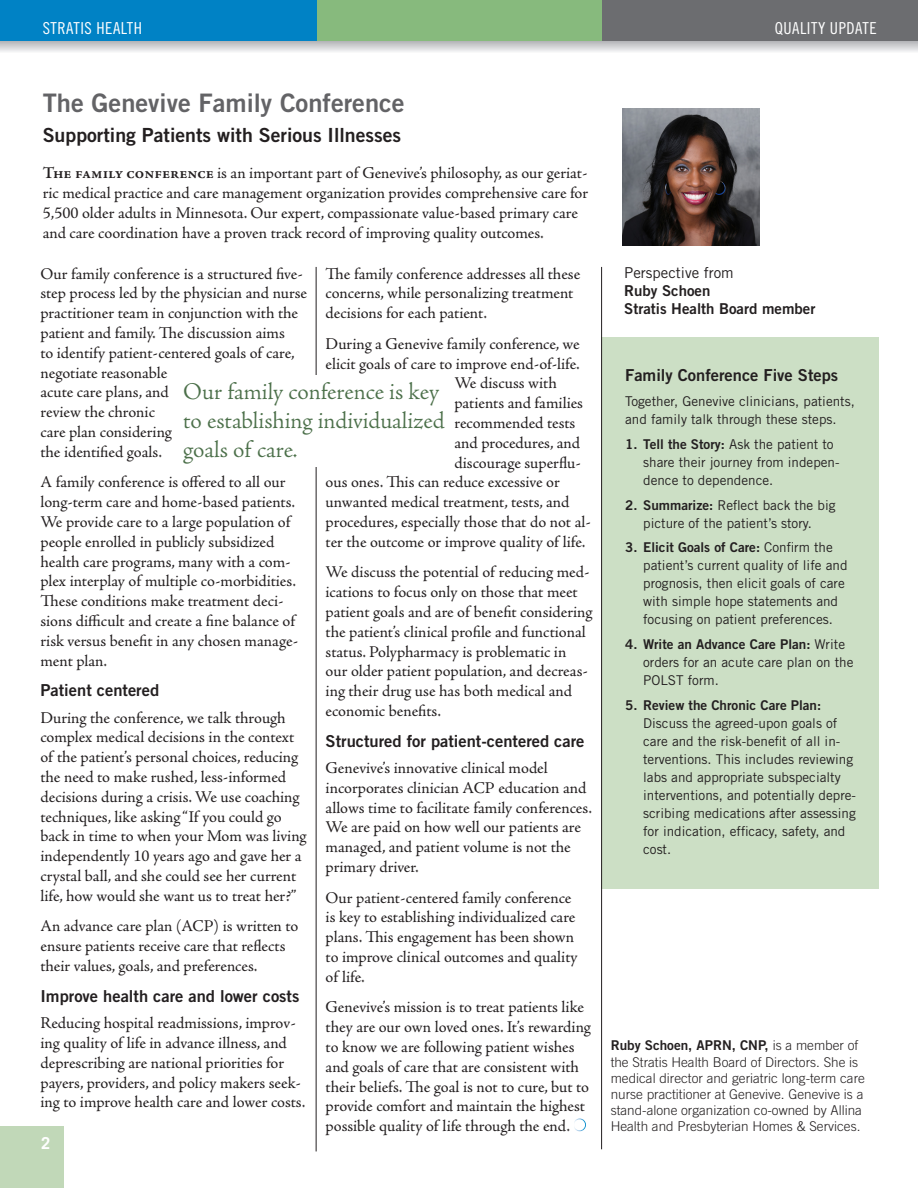
<style>
.page{position:relative;width:918px;height:1188px;background:#fff}
.page>*{position:absolute;margin:0;border:0;box-sizing:border-box;transform-origin:0 0}
.Head_2{font:25.5px "Trade Gothic LT Std Bd 2";color:#636366}
.PullQuote{font:300 24px/28.8px "Adobe Jenson Pro";color:#4c704a}
.Head_2_5{font:19.5px "Trade Gothic LT Std Bd 2";color:#231f20}
.Body_text{font:16.5px/19.8px "Adobe Jenson Pro";letter-spacing:-.005em;color:#231f20}
.Head_3{font:16.5px "Trade Gothic LT Std Bd 2";color:#231f20}
.t1{font:16.5px "Trade Gothic LT Std Cn 18";letter-spacing:.03em;color:#fff}
.t2{font:700 16.5px "Trade Gothic LT Std";color:#fff}
.Biline{font:15px/18px "Trade Gothic LT Std";color:#231f20}
.Biline-2{font:15px "Trade Gothic LT Std Bd 2";color:#231f20}
.Body_text-sidebar{font:13.5px/18px "Trade Gothic LT Std";color:#231f20}
.t3{font:300 13.5px/16.2px "Trade Gothic LT Std";color:#231f20}
.Head_3-2{font:13.5px/18px "Trade Gothic LT Std";color:#231f20}
.Body_text-sidebar-2{font:13.5px "Trade Gothic LT Std Bd 2";color:#231f20}
.s1{font-weight:600}
.s2{font-family:"Trade Gothic LT Std Bd 2"}
.s3{font-family:"Trade Gothic LT Std Bd 2";font-weight:400}
</style>
<div class="page">
<img style="left:623px;top:109px;width:137px;height:137px">
<hr style="left:316px;top:267px;width:1px;height:884px;background:#231f20">
<div style="left:177px;top:375px;width:277px;height:92px;background:#fff"></div>
<svg style="left:574px;top:1118px;width:12px;height:13px"></svg>
<div style="left:601px;top:337px;width:278px;height:552px;background:#ccdfc5"></div>
<hr style="left:601px;top:267px;width:1px;height:882px;background:#231f20">
<svg style="left:1px;top:40px;width:917px;height:12px;background:#c7cdcf"></svg>
<div style="left:602px;top:0;width:316px;height:40px;background:#6c6d70"></div>
<div style="left:317px;top:0;width:285px;height:40px;background:#87ba7d"></div>
<div style="left:0;top:0;width:317px;height:40px;background:#0082c5"></div>
<div style="left:0;top:1126px;width:64px;height:62px;background:#c1d8b8"></div>
<p class="t1" style="left:43px;top:10px;width:101px">STRATIS HEALTH</p>
<p class="t1" style="left:775px;top:10px;width:104px">QUALITY UPDATE</p>
<p class="t1" style="left:43px;top:19px;width:101px">STRATIS HEALTH</p>
<p class="t1" style="left:775px;top:19px;width:104px">QUALITY UPDATE</p>
<p class="Head_2" style="left:43px;top:87px;width:363px">The Genevive Family Conference</p>
<p class="Head_2_5" style="left:43px;top:123px;width:360px">Supporting Patients with Serious Illnesses</p>
<p class="Body_text" style="left:43px;top:164px;width:547px"><span class="s1">The family conference</span> is an important part of Genevive’s philosophy, as our geriat&shy;ric medical practice and care management organization provides comprehensive care for 5,500 older adults in Minnesota. Our expert, compassionate value-based primary care and care coordination have a proven track record of improving quality outcomes.</p>
<p class="Body_text" style="left:40px;top:264px;width:268px">Our family conference is a structured five&shy;step process led by the physician and nurse practitioner team in conjunction with the patient and family. The discussion aims<br>to identify patient-centered goals of care, negotiate reasonable<br>acute care plans, and<br>review the chronic<br>care plan considering<br>the identified goals.</p>
<p class="Body_text" style="left:40px;top:473px;width:259px">A family conference is offered to all our long-term care and home-based patients.<br>We provide care to a large population of people enrolled in publicly subsidized health care programs, many with a com&shy;plex interplay of multiple co-morbidities.<br>These conditions make treatment deci&shy;sions difficult and create a fine balance of risk versus benefit in any chosen manage&shy;ment plan.</p>
<p class="Head_3" style="left:40px;top:680px;width:120px">Patient centered</p>
<p class="Body_text" style="left:40px;top:708px;width:268px">During the conference, we talk through complex medical decisions in the context of the patient’s personal choices, reducing the need to make rushed, less-informed decisions during a crisis. We use coaching techniques, like asking “If you could go back in time to when your Mom was living independently 10 years ago and gave her a crystal ball, and she could see her current life, how would she want us to treat her?”</p>
<p class="Body_text" style="left:40px;top:917px;width:259px">An advance care plan (ACP) is written to ensure patients receive care that reflects their values, goals, and preferences.</p>
<p class="Head_3" style="left:40px;top:986px;width:260px">Improve health care and lower costs</p>
<p class="Body_text" style="left:40px;top:1013px;width:266px">Reducing hospital readmissions, improv&shy;ing quality of life in advance illness, and deprescribing are national priorities for payers, providers, and policy makers seek&shy;ing to improve health care and lower costs.</p>
<p class="Body_text" style="left:326px;top:264px;width:256px">The family conference addresses all these concerns, while personalizing treatment decisions for each patient.</p>
<p class="Body_text" style="left:326px;top:334px;width:256px">During a Genevive family conference, we</p>
<p class="Body_text" style="left:326px;top:354px;width:256px">elicit goals of care to improve end-of-life.</p>
<p class="Body_text" style="left:454px;top:374px;width:104px">We discuss with</p>
<p class="Body_text" style="left:454px;top:393px;width:130px">patients and families</p>
<p class="Body_text" style="left:454px;top:413px;width:122px">recommended tests</p>
<p class="Body_text" style="left:454px;top:433px;width:127px">and procedures, and</p>
<p class="Body_text" style="left:454px;top:453px;width:128px">discourage superflu-</p>
<p class="Body_text" style="left:326px;top:473px;width:236px">ous ones. This can reduce excessive or</p>
<p class="Body_text" style="left:326px;top:492px;width:245px">unwanted medical treatment, tests, and</p>
<p class="Body_text" style="left:326px;top:512px;width:267px">procedures, especially those that do not al-</p>
<p class="Body_text" style="left:326px;top:532px;width:261px">ter the outcome or improve quality of life.</p>
<p class="Body_text" style="left:326px;top:563px;width:268px">We discuss the potential of reducing med&shy;ications to focus only on those that meet patient goals and are of benefit considering the patient’s clinical profile and functional status. Polypharmacy is problematic in our older patient population, and decreas&shy;ing their drug use has both medical and economic benefits.</p>
<p class="Head_3" style="left:326px;top:730px;width:260px">Structured for patient-centered care</p>
<p class="Body_text" style="left:326px;top:758px;width:268px">Genevive’s innovative clinical model incorporates clinician ACP education and allows time to facilitate family conferences.<br>We are paid on how well our patients are managed, and patient volume is not the primary driver.</p>
<p class="Body_text" style="left:326px;top:888px;width:254px">Our patient-centered family conference is key to establishing individualized care plans. This engagement has been shown to improve clinical outcomes and quality of life.</p>
<p class="Body_text" style="left:326px;top:998px;width:267px">Genevive’s mission is to treat patients like they are our own loved ones. It’s rewarding to know we are following patient wishes and goals of care that are consistent with their beliefs. The goal is not to cure, but to provide comfort and maintain the highest possible quality of life through the end.</p>
<p class="PullQuote" style="left:183px;top:378px;width:263px">Our family conference is key to establishing individualized goals of care.</p>
<p class="t2" style="left:41px;top:1133px;width:11px">2</p>
<p class="Biline" style="left:624px;top:263px;width:111px">Perspective from<br><span class="s2">Ruby Schoen</span></p>
<p class="Biline-2" style="left:624px;top:299px;width:193px">Stratis Health Board member</p>
<p class="Head_3" style="left:625px;top:365px;width:215px">Family Conference Five Steps</p>
<p class="Head_3-2" style="left:625px;top:392px;width:231px">Together, Genevive clinicians, patients, and family talk through these steps.</p>
<p class="Body_text-sidebar" style="left:643px;top:435px;width:198px;text-indent:-18px"><span class="s2">1. Tell the Story:</span> Ask the patient to share their journey from indepen&shy;dence to dependence.</p>
<p class="Body_text-sidebar" style="left:625px;top:496px;width:212px;text-align:center"><span class="s2">2. Summarize:</span> Reflect back the big picture of the patient’s story.</p>
<p class="Body_text-sidebar" style="left:643px;top:538px;width:206px;text-indent:-18px"><span class="s2">3. Elicit Goals of Care:</span> Confirm the patient’s current quality of life and prognosis, then elicit goals of care with simple hope statements and focusing on patient preferences.</p>
<p class="Body_text-sidebar" style="left:643px;top:635px;width:212px;text-indent:-18px"><span class="s2">4. Write an Advance Care Plan:</span> Write orders for an acute care plan on the<br>POLST form.</p>
<p class="Body_text-sidebar-2" style="left:625px;top:697px;width:198px">5. Review the Chronic Care Plan:</p>
<p class="Body_text-sidebar" style="left:643px;top:714px;width:214px">Discuss the agreed-upon goals of care and the risk-benefit of all in&shy;terventions. This includes reviewing labs and appropriate subspecialty interventions, and potentially depre&shy;scribing medications after assessing for indication, efficacy, safety, and cost.</p>
<p class="t3" style="left:611px;top:1037px;width:256px"><span class="s3">Ruby Schoen, APRN, CNP,</span> is a member of the Stratis Health Board of Directors. She is medical director and geriatric long-term care nurse practitioner at Genevive. Genevive is a stand-alone organization co-owned by Allina Health and Presbyterian Homes &amp; Services.</p>
</div>
